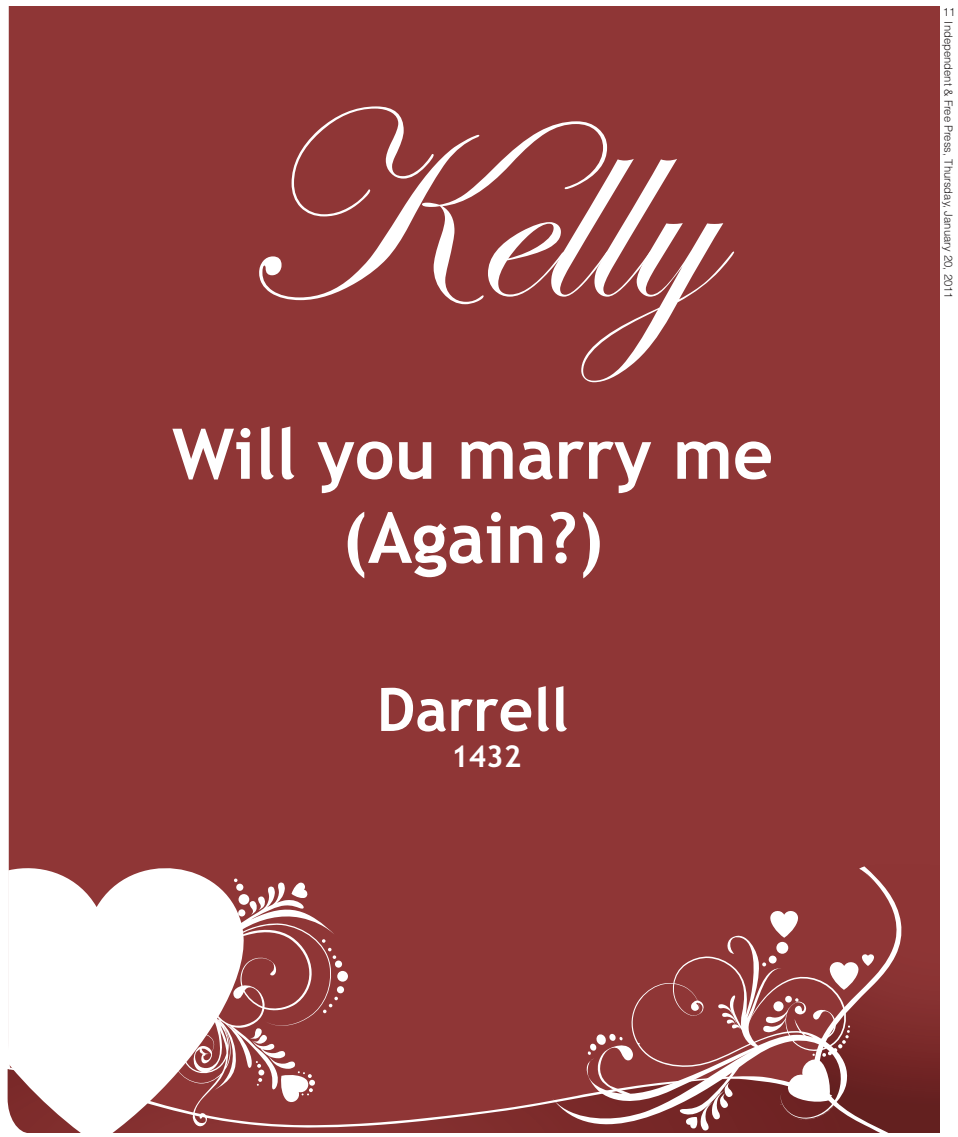
<style>
.page{position:relative;width:958px;height:1137px;background:#fff}
.page>*{position:absolute;margin:0;border:0;box-sizing:border-box;transform-origin:0 0}
.t1{font:270px "Edwardian Script ITC";color:#fff}
.t2{font:700 70px/84px "Trebuchet MS";color:#fff;text-align:center}
.t3{font:700 60px "Trebuchet MS";color:#fff}
.t4{font:700 30px "Trebuchet MS";color:#fff}
.t5{font:300 11.25px "Helvetica";color:#231f20}
</style>
<div class="page">
<div style="left:7px;top:7px;width:932px;height:1097px;background:#8f3636"></div>
<svg style="left:812px;top:863px;width:127px;height:269px;background:#853535"></svg>
<svg style="left:348px;top:1064px;width:203px;height:64px;background:#903b3b"></svg>
<svg style="left:551px;top:908px;width:323px;height:224px;background:#995050"></svg>
<svg style="left:8px;top:845px;width:340px;height:287px"></svg>
<div style="left:168px;top:422px;width:612px;height:353px;background:#8f3636"></div>
<div style="left:255px;top:102px;width:487px;height:289px;background:#8f3636"></div>
<h1 class="t1" style="left:236px;top:42px;width:475px">Kelly</h1>
<h2 class="t2" style="left:172px;top:412px;width:602px">Will you marry me (Again?)</h2>
<h3 class="t3" style="left:377px;top:675px;width:193px">Darrell</h3>
<h3 class="t4" style="left:451px;top:739px;width:72px">1432</h3>
<p class="t5" style="left:942px;top:8px;width:14px">11</p>
<p class="t5" style="left:952px;top:21px;width:279px;rotate:90deg">Independent &amp; Free Press, Thursday, January 20, 2011</p>
</div>
